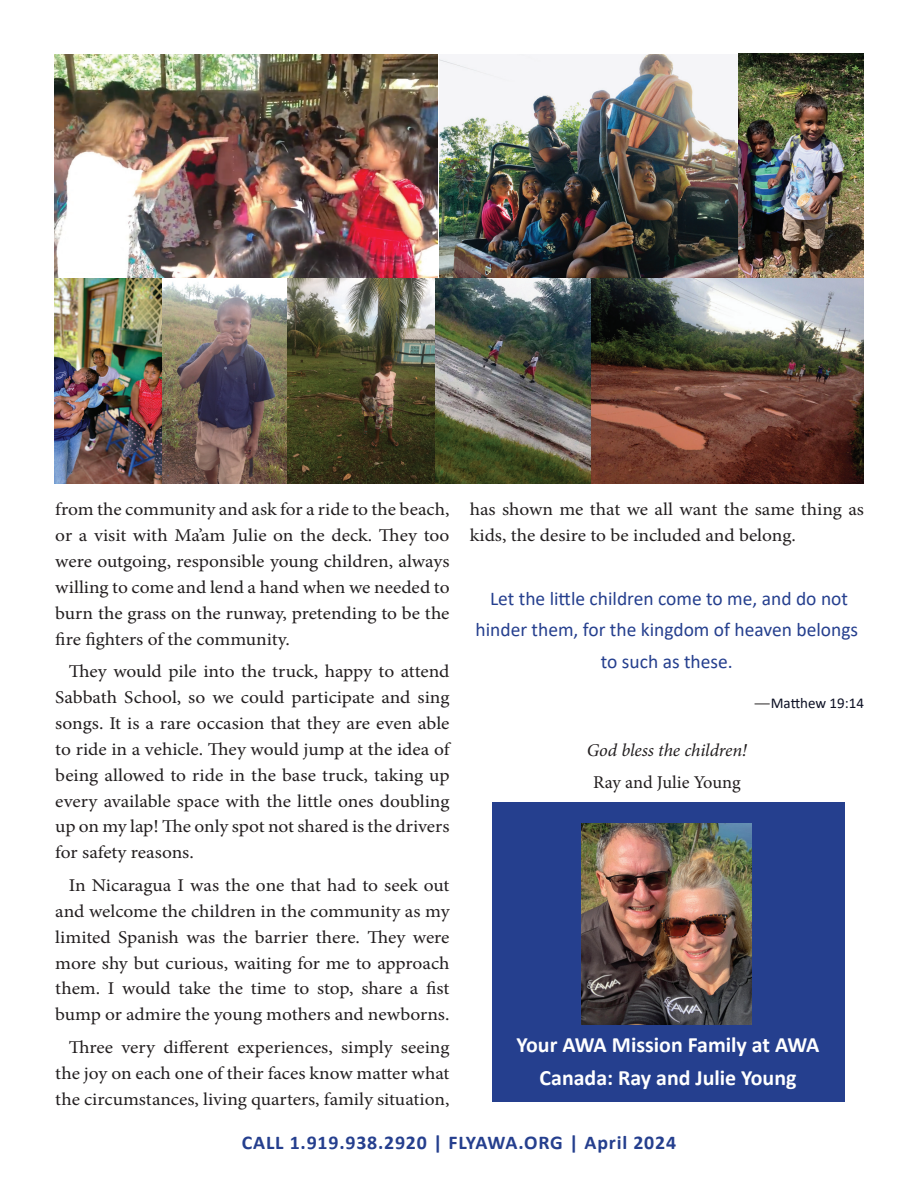
<style>
.page{position:relative;width:918px;height:1188px;background:#fff}
.page>*{position:absolute;margin:0;border:0;box-sizing:border-box;transform-origin:0 0}
.t1{font:700 21.9px/32.8px "Calibri";color:#fff;text-align:center}
.t2{font:19.5px/31.5px "Calibri";color:#253f8e;text-align:center}
.t3{font:700 19.5px "Calibri";letter-spacing:.04em;color:#253f8e}
.t4{font:18px/25.8px "Minion Pro";letter-spacing:-.005em;color:#231f20;text-align:justify;scale:1.08 1}
.t5{font:italic 18px "Minion Pro";letter-spacing:-.01em;color:#231f20}
.t6{font:18px "Minion Pro";letter-spacing:-.005em;color:#231f20}
.t7{font:15px "Calibri";color:#0d1125}
.s1{font-family:"Minion Pro";font-size:18px;color:#231f20}
</style>
<div class="page">
<div style="left:492px;top:802px;width:352px;height:300px;background:#253f8e"></div>
<img style="left:582px;top:823px;width:170px;height:201px">
<img style="left:54px;top:54px;width:810px;height:223px">
<img style="left:54px;top:278px;width:382px;height:206px">
<img style="left:436px;top:278px;width:428px;height:206px">
<p class="t4" style="left:55px;top:497px;width:367px">from the community and ask for a ride to the beach, or a visit with Ma’am Julie on the deck. They too were outgoing, responsible young children, always willing to come and lend a hand when we needed to burn the grass on the runway, pretending to be the fire fighters of the community.</p>
<p class="t4" style="left:55px;top:659px;width:367px;text-indent:13px">They would pile into the truck, happy to attend Sabbath School, so we could participate and sing songs. It is a rare occasion that they are even able to ride in a vehicle. They would jump at the idea of being allowed to ride in the base truck, taking up every available space with the little ones doubling up on my lap! The only spot not shared is the drivers for safety reasons.</p>
<p class="t4" style="left:55px;top:872px;width:367px;text-indent:13px">In Nicaragua I was the one that had to seek out and welcome the children in the community as my limited Spanish was the barrier there. They were more shy but curious, waiting for me to approach them. I would take the time to stop, share a fist bump or admire the young mothers and newborns.</p>
<p class="t4" style="left:55px;top:1034px;width:367px;text-indent:13px">Three very different experiences, simply seeing the joy on each one of their faces know matter what the circumstances, living quarters, family situation,</p>
<p class="t4" style="left:470px;top:497px;width:367px">has shown me that we all want the same thing as kids, the desire to be included and belong.</p>
<p class="t2" style="left:475px;top:582px;width:384px">Let the little children come to me, and do not hinder them, for the kingdom of heaven belongs to such as these.</p>
<p class="t7" style="left:754px;top:693px;width:112px"><span class="s1">—</span>Matthew 19:14</p>
<p class="t5" style="left:587px;top:738px;width:162px">God bless the children!</p>
<p class="t6" style="left:593px;top:770px;width:149px">Ray and Julie Young</p>
<p class="t1" style="left:517px;top:1029px;width:304px">Your AWA Mission Family at AWA<br>Canada: Ray and Julie Young</p>
<p class="t3" style="left:242px;top:1128px;width:436px">CALL 1.919.938.2920 | FLYAWA.ORG | April 2024</p>
</div>
